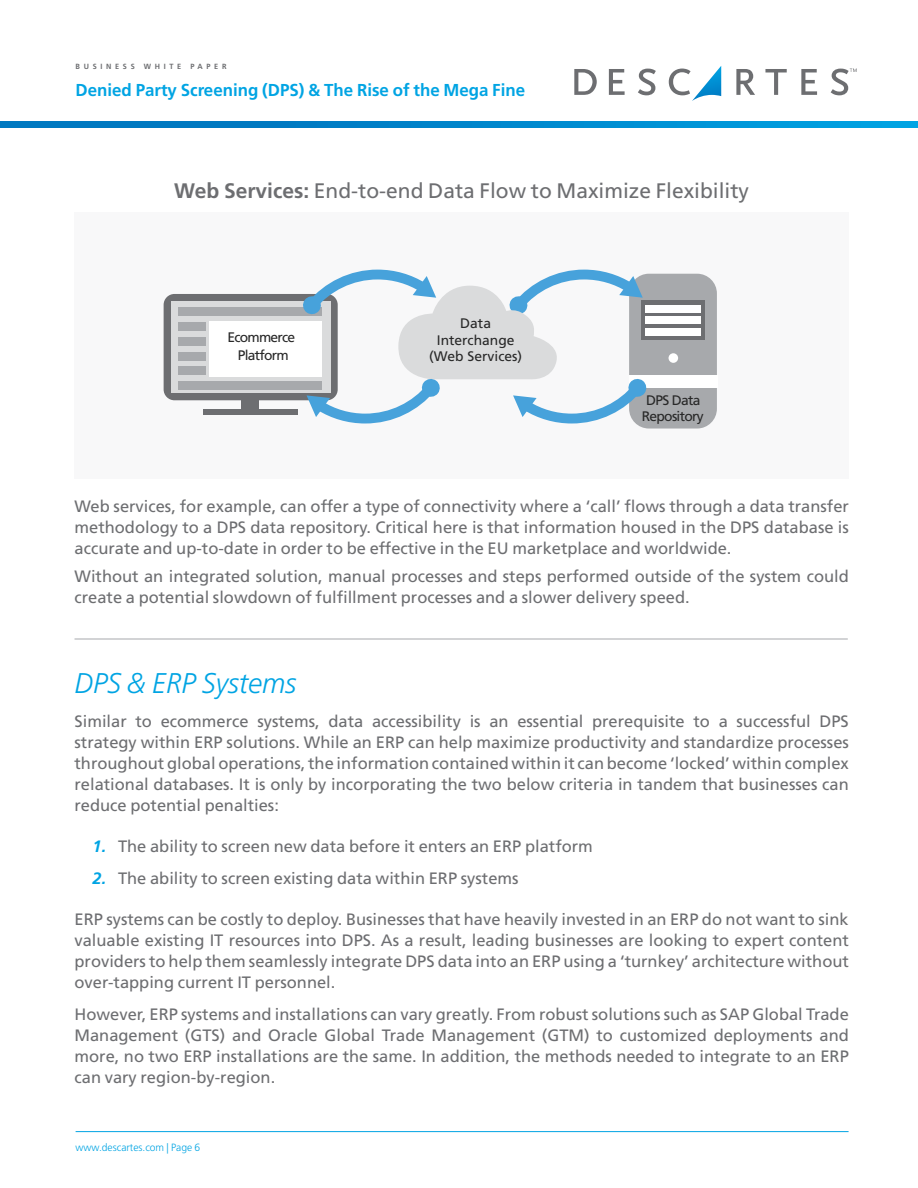
<style>
.page{position:relative;width:918px;height:1188px;background:#fff}
.page>*{position:absolute;margin:0;border:0;box-sizing:border-box;transform-origin:0 0}
.t1{font:italic 300 28.5px "Frutiger LT Std";color:#00a4e3}
.t2{font:21px "Frutiger LT Std";color:#6d6e71}
.t3{font:700 17.25px "Frutiger LT Std";color:#00a4e3}
.t4{font:16.5px/21px "Frutiger LT Std";color:#6d6e71;text-align:justify}
.t5{font:13.8px/18.1px "Frutiger LT Std";letter-spacing:-.055em;color:#282828;text-align:center}
.t6{font:13.8px/16.6px "Frutiger LT Std";color:#282828;text-align:center}
.t7{font:300 10.5px "Frutiger LT Std";color:#00a4e3}
.t8{font:700 7.5px "Frutiger LT Std";letter-spacing:.5em;color:#6d6e71}
.s1{font-weight:700}
.s2{font-weight:700;font-style:italic;color:#00a4e3}
</style>
<div class="page">
<svg style="left:0;top:122px;width:918px;height:5px;background:#0087cd"></svg>
<svg style="left:574px;top:69px;width:23px;height:26px"></svg>
<svg style="left:609px;top:69px;width:16px;height:26px"></svg>
<svg style="left:638px;top:69px;width:18px;height:26px"></svg>
<svg style="left:669px;top:66px;width:52px;height:35px"></svg>
<svg style="left:736px;top:69px;width:19px;height:26px"></svg>
<svg style="left:765px;top:69px;width:22px;height:26px"></svg>
<svg style="left:801px;top:69px;width:16px;height:26px"></svg>
<svg style="left:831px;top:69px;width:26px;height:26px"></svg>
<hr style="left:76px;top:1131px;width:773px;height:1px;background:#00a4e3">
<hr style="left:75px;top:639px;width:773px;height:1px;background:#a7a9ac">
<div style="left:75px;top:212px;width:774px;height:266px;background:#f8f8f9"></div>
<div style="left:204px;top:409px;width:94px;height:5px;background:#6d6e71"></div>
<div style="left:164px;top:294px;width:174px;height:106px;background:#6d6e71;border-radius:11px"></div>
<div style="left:242px;top:400px;width:17px;height:9px;background:#6d6e71"></div>
<div style="left:171px;top:302px;width:159px;height:91px;background:#dadbdc"></div>
<div style="left:178px;top:308px;width:143px;height:8px;background:#a7a9ac"></div>
<div style="left:178px;top:322px;width:28px;height:9px;background:#a7a9ac"></div>
<div style="left:178px;top:366px;width:28px;height:9px;background:#a7a9ac"></div>
<div style="left:178px;top:337px;width:28px;height:9px;background:#a7a9ac"></div>
<div style="left:178px;top:352px;width:28px;height:8px;background:#a7a9ac"></div>
<div style="left:178px;top:381px;width:143px;height:9px;background:#a7a9ac"></div>
<div style="left:209px;top:321px;width:112px;height:56px;background:#fff"></div>
<div style="left:629px;top:274px;width:88px;height:155px;background:#a7a9ac;border-radius:20px"></div>
<div style="left:641px;top:301px;width:64px;height:39px;background:#6d6e71"></div>
<div style="left:645px;top:305px;width:56px;height:8px;background:#fff"></div>
<div style="left:645px;top:317px;width:56px;height:7px;background:#fff"></div>
<div style="left:645px;top:328px;width:56px;height:8px;background:#fff"></div>
<div style="left:669px;top:353px;width:9px;height:10px;background:#fff;border-radius:50%"></div>
<div style="left:629px;top:376px;width:88px;height:12px;background:#fff"></div>
<svg style="left:298px;top:269px;width:354px;height:159px"></svg>
<p class="t8" style="left:76px;top:62px;width:152px">BUSINESS WHITE PAPER</p>
<p class="t3" style="left:76px;top:79px;width:451px">Denied Party Screening (DPS) &amp; The Rise of the Mega Fine</p>
<p class="t2" style="left:174px;top:178px;width:576px"><span class="s1">Web Services:</span> End-to-end Data Flow to Maximize Flexibility</p>
<p class="t5" style="left:227px;top:328px;width:69px">Ecommerce<br>Platform</p>
<p class="t6" style="left:429px;top:315px;width:95px">Data<br>Interchange (Web Services)</p>
<p class="t5" style="left:642px;top:392px;width:63px;line-height:16.6px">DPS Data<br>Repository</p>
<p class="t4" style="left:75px;top:496px;width:776px">Web services, for example, can offer a type of connectivity where a ‘call’ flows through a data transfer methodology to a DPS data repository. Critical here is that information housed in the DPS database is accurate and up-to-date in order to be effective in the EU marketplace and worldwide.</p>
<p class="t4" style="left:75px;top:565px;width:776px">Without an integrated solution, manual processes and steps performed outside of the system could create a potential slowdown of fulfillment processes and a slower delivery speed.</p>
<h1 class="t1" style="left:75px;top:666px;width:223px">DPS &amp; ERP Systems</h1>
<p class="t4" style="left:75px;top:711px;width:776px">Similar to ecommerce systems, data accessibility is an essential prerequisite to a successful DPS strategy within ERP solutions. While an ERP can help maximize productivity and standardize processes throughout global operations, the information contained within it can become ‘locked’ within complex relational databases. It is only by incorporating the two below criteria in tandem that businesses can reduce potential penalties:</p>
<p class="t4" style="left:93px;top:836px;width:502px"><span class="s2">1.</span> The ability to screen new data before it enters an ERP platform</p>
<p class="t4" style="left:93px;top:868px;width:428px"><span class="s2">2.</span> The ability to screen existing data within ERP systems</p>
<p class="t4" style="left:75px;top:909px;width:776px">ERP systems can be costly to deploy. Businesses that have heavily invested in an ERP do not want to sink valuable existing IT resources into DPS. As a result, leading businesses are looking to expert content providers to help them seamlessly integrate DPS data into an ERP using a ‘turnkey’ architecture without over-tapping current IT personnel.</p>
<p class="t4" style="left:75px;top:1004px;width:776px">However, ERP systems and installations can vary greatly. From robust solutions such as SAP Global Trade Management (GTS) and Oracle Global Trade Management (GTM) to customized deployments and more, no two ERP installations are the same. In addition, the methods needed to integrate to an ERP can vary region-by-region.</p>
<p class="t7" style="left:76px;top:1141px;width:126px">www.descartes.com | Page 6</p>
</div>
